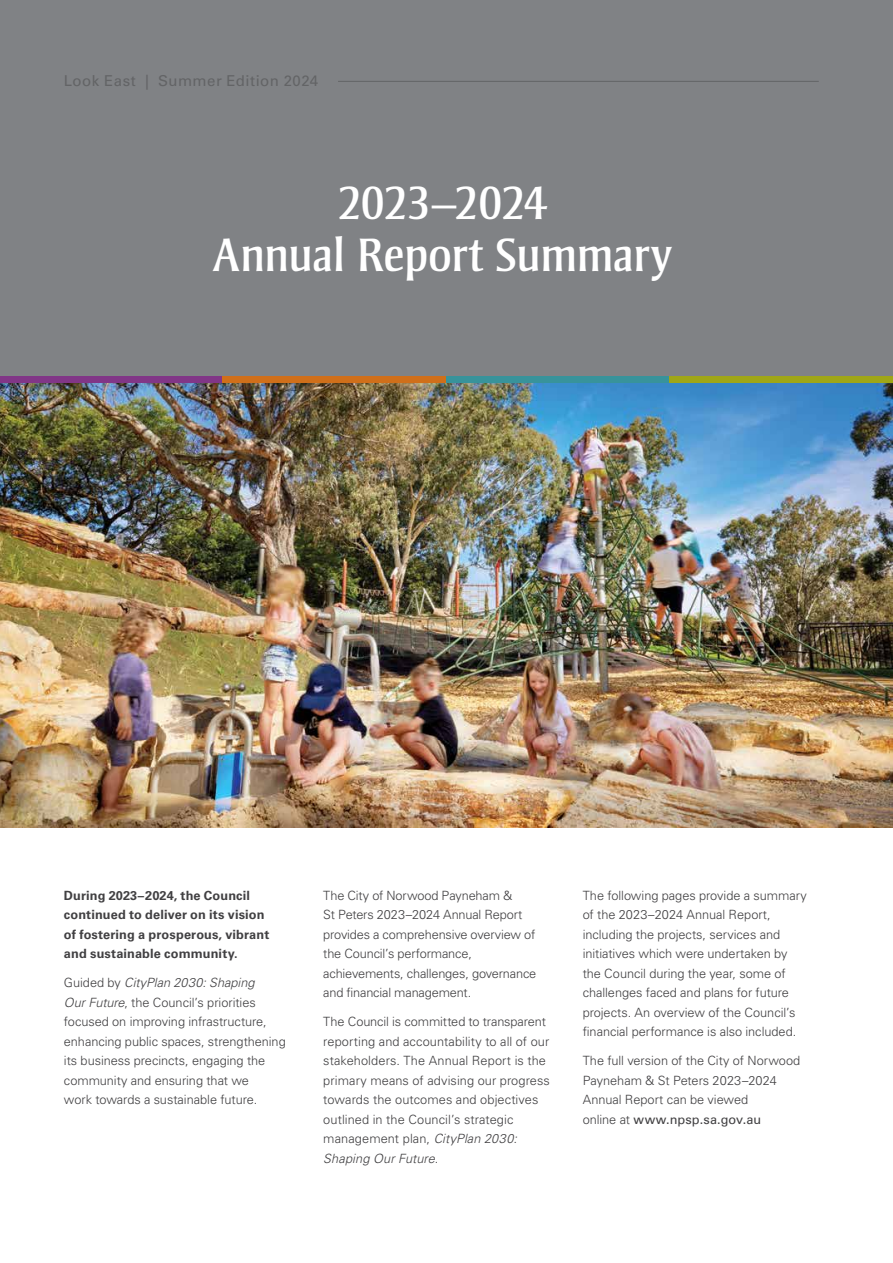
<style>
.page{position:relative;width:893px;height:1263px;background:#fff}
.page>*{position:absolute;margin:0;border:0;box-sizing:border-box;transform-origin:0 0}
.t1{font:48px/52.5px "Strayhorn MT Pro";letter-spacing:-.015em;color:#fff;text-align:center}
.t2{font:15px "Univers LT Pro 55 Roman";letter-spacing:.03em;color:#636466}
.t3{font:300 12.75px/19.5px "Univers LT Pro 45";letter-spacing:-.005em;color:#414042}
.t4{font:700 12.75px/19.5px "Univers LT Pro 65";letter-spacing:.01em;color:#414042}
.t5{font:12.75px "Univers LT Pro 55 Roman";letter-spacing:.01em;color:#414042}
.s1{font-style:italic}
.s2{font-family:"Univers LT Pro 45";font-weight:300}
</style>
<div class="page">
<div style="left:0;top:0;width:893px;height:376px;background:#808285"></div>
<img style="left:0;top:383px;width:893px;height:444px">
<div style="left:0;top:376px;width:222px;height:7px;background:#813687"></div>
<div style="left:222px;top:376px;width:224px;height:7px;background:#d06f1a"></div>
<div style="left:446px;top:376px;width:223px;height:7px;background:#38939b"></div>
<div style="left:669px;top:376px;width:224px;height:7px;background:#9fa617"></div>
<hr style="left:338px;top:81px;width:481px;height:1px;background:#636466">
<p class="t2" style="left:64px;top:70px;width:256px">Look East | Summer Edition 2024</p>
<h1 class="t1" style="left:212px;top:176px;width:461px">2023–2024<br>Annual Report Summary</h1>
<p class="t4" style="left:64px;top:885px;width:207px">During 2023–2024, the Council continued to deliver on its vision of fostering a prosperous, vibrant and sustainable community.</p>
<p class="t3" style="left:64px;top:973px;width:223px">Guided by <span class="s1">CityPlan 2030: Shaping<br>Our Future</span>, the Council’s priorities focused on improving infrastructure, enhancing public spaces, strengthening its business precincts, engaging the community and ensuring that we<br>work towards a sustainable future.</p>
<p class="t3" style="left:323px;top:885px;width:215px">The City of Norwood Payneham &amp;<br>St Peters 2023–2024 Annual Report provides a comprehensive overview of the Council’s performance, achievements, challenges, governance and financial management.</p>
<p class="t3" style="left:323px;top:1012px;width:228px">The Council is committed to transparent reporting and accountability to all of our stakeholders. The Annual Report is the primary means of advising our progress towards the outcomes and objectives outlined in the Council’s strategic management plan, <span class="s1">CityPlan 2030:<br>Shaping Our Future</span>.</p>
<p class="t3" style="left:583px;top:885px;width:226px">The following pages provide a summary of the 2023–2024 Annual Report, including the projects, services and initiatives which were undertaken by the Council during the year, some of challenges faced and plans for future projects. An overview of the Council’s financial performance is also included.</p>
<p class="t3" style="left:583px;top:1051px;width:219px">The full version of the City of Norwood<br>Payneham &amp; St Peters 2023–2024<br>Annual Report can be viewed</p>
<p class="t5" style="left:583px;top:1110px;width:180px"><span class="s2">online at</span> www.npsp.sa.gov.au</p>
</div>
